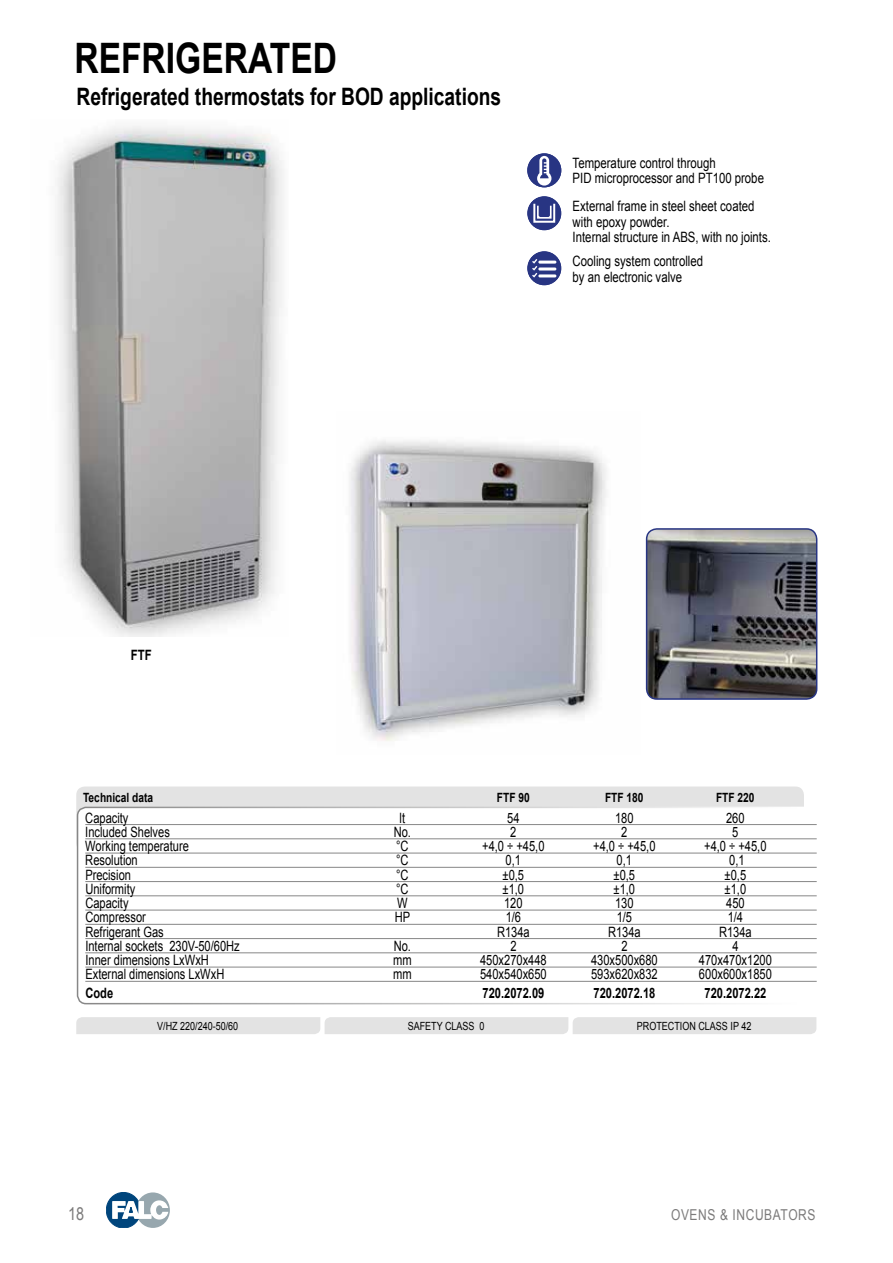
<style>
.page{position:relative;width:893px;height:1263px;background:#fff}
.page>*{position:absolute;margin:0;border:0;box-sizing:border-box;transform-origin:0 0}
.t1{font:700 42px "Arial";color:#000;scale:.8 1}
.t2{font:700 24px "Arial";color:#000;scale:.8 1}
.t3{font:18px "Arial";color:#7c7b7b;scale:.8 1}
.t4{font:15px "Arial";letter-spacing:.05em;color:#7c7b7b;scale:.8 1}
.t5{font:14.25px "Arial";color:#000;scale:.78 1}
.t6{font:14.25px/15.8px "Arial";color:#000;scale:.8 1}
.t7{font:700 14.25px "Arial";color:#000;scale:.78 1}
.t8{font:700 14.25px "Arial";color:#000;scale:.8 1}
.t9{font:700 12.75px "Arial";color:#000;scale:.8 1}
.t10{font:11.25px "Arial";color:#000;scale:.8 1}
</style>
<div class="page">
<div style="left:136px;top:1192px;width:34px;height:36px;background:#97a7ae;border-radius:50%"></div>
<div style="left:106px;top:1192px;width:35px;height:36px;background:#00457c;border-radius:50%"></div>
<div style="left:106px;top:1192px;width:35px;height:36px;border:1px solid #00457c;border-radius:50%"></div>
<svg style="left:112px;top:1200px;width:56px;height:19px"></svg>
<div style="left:742px;top:1191px;width:36px;height:38px;border:1px solid #00457c;border-radius:50%"></div>
<svg style="left:774px;top:1200px;width:4px;height:20px"></svg>
<svg style="left:527px;top:153px;width:34px;height:34px"></svg>
<div style="left:527px;top:196px;width:34px;height:34px;background:#283583;border-radius:50%"></div>
<div style="left:533px;top:203px;width:22px;height:20px;border:2px solid #fff"></div>
<svg style="left:537px;top:206px;width:15px;height:13px"></svg>
<img style="left:349px;top:440px;width:258px;height:301px">
<img style="left:57px;top:126px;width:227px;height:510px">
<img style="left:647px;top:529px;width:170px;height:170px">
<div style="left:646px;top:528px;width:171px;height:172px;border:2px solid #283583;border-radius:10px"></div>
<div style="left:527px;top:251px;width:34px;height:34px;background:#283583;border-radius:50%"></div>
<hr style="left:538px;top:261px;width:18px;height:3px;background:#fff;border-radius:2px">
<hr style="left:538px;top:267px;width:18px;height:3px;background:#fff;border-radius:2px">
<hr style="left:538px;top:274px;width:18px;height:3px;background:#fff;border-radius:2px">
<svg style="left:532px;top:259px;width:5px;height:18px"></svg>
<div style="left:76px;top:1017px;width:740px;height:17px;background:#e3e3e3"></div>
<div style="left:76px;top:786px;width:728px;height:66px;background:#e3e3e3;border-radius:9px"></div>
<div style="left:78px;top:807px;width:738px;height:197px;background:#fff;border-radius:9px"></div>
<div style="left:77px;top:807px;width:740px;height:197px;border:2px solid #fff;border-radius:9px"></div>
<hr style="left:85px;top:824px;width:732px;height:1px;background:#878787">
<hr style="left:85px;top:838px;width:732px;height:1px;background:#878787">
<hr style="left:85px;top:853px;width:732px;height:1px;background:#878787">
<hr style="left:85px;top:867px;width:732px;height:1px;background:#878787">
<hr style="left:85px;top:881px;width:732px;height:1px;background:#878787">
<hr style="left:85px;top:895px;width:732px;height:1px;background:#878787">
<hr style="left:85px;top:910px;width:732px;height:1px;background:#878787">
<hr style="left:85px;top:924px;width:732px;height:1px;background:#878787">
<hr style="left:85px;top:938px;width:732px;height:1px;background:#878787">
<hr style="left:85px;top:952px;width:732px;height:1px;background:#878787">
<hr style="left:85px;top:967px;width:732px;height:1px;background:#878787">
<hr style="left:85px;top:981px;width:732px;height:1px;background:#878787">
<h1 class="t1" style="left:74px;top:30px;width:330px">REFRIGERATED</h1>
<h2 class="t2" style="left:77px;top:80px;width:532px">Refrigerated thermostats for BOD applications</h2>
<p class="t6" style="left:573px;top:155px;width:241px">Temperature control through<br>PID microprocessor and PT100 probe</p>
<p class="t6" style="left:573px;top:198px;width:249px">External frame in steel sheet coated with epoxy powder.<br>Internal structure in ABS, with no joints.</p>
<p class="t6" style="left:573px;top:253px;width:165px">Cooling system controlled by an electronic valve</p>
<p class="t8" style="left:131px;top:645px;width:28px">FTF</p>
<p class="t9" style="left:83px;top:789px;width:89px">Technical data</p>
<p class="t9" style="left:497px;top:789px;width:43px">FTF 90</p>
<p class="t9" style="left:605px;top:789px;width:50px">FTF 180</p>
<p class="t9" style="left:716px;top:789px;width:50px">FTF 220</p>
<p class="t5" style="left:85px;top:808px;width:57px">Capacity</p>
<p class="t5" style="left:400px;top:808px;width:9px">lt</p>
<p class="t5" style="left:507px;top:808px;width:17px">54</p>
<p class="t5" style="left:615px;top:808px;width:25px">180</p>
<p class="t5" style="left:726px;top:808px;width:25px">260</p>
<p class="t5" style="left:85px;top:822px;width:110px">Included Shelves</p>
<p class="t5" style="left:394px;top:822px;width:24px">No.</p>
<p class="t5" style="left:510px;top:822px;width:9px">2</p>
<p class="t5" style="left:621px;top:822px;width:9px">2</p>
<p class="t5" style="left:732px;top:822px;width:9px">5</p>
<p class="t5" style="left:85px;top:837px;width:134px">Working temperature</p>
<p class="t5" style="left:396px;top:837px;width:17px">°C</p>
<p class="t5" style="left:482px;top:837px;width:81px">+4,0 ÷ +45,0</p>
<p class="t5" style="left:593px;top:837px;width:81px">+4,0 ÷ +45,0</p>
<p class="t5" style="left:704px;top:837px;width:81px">+4,0 ÷ +45,0</p>
<p class="t5" style="left:85px;top:851px;width:69px">Resolution</p>
<p class="t5" style="left:396px;top:851px;width:17px">°C</p>
<p class="t5" style="left:506px;top:851px;width:21px">0,1</p>
<p class="t5" style="left:617px;top:851px;width:21px">0,1</p>
<p class="t5" style="left:729px;top:851px;width:21px">0,1</p>
<p class="t5" style="left:85px;top:865px;width:60px">Precision</p>
<p class="t5" style="left:396px;top:865px;width:17px">°C</p>
<p class="t5" style="left:503px;top:865px;width:29px">±0,5</p>
<p class="t5" style="left:614px;top:865px;width:29px">±0,5</p>
<p class="t5" style="left:725px;top:865px;width:29px">±0,5</p>
<p class="t5" style="left:85px;top:879px;width:66px">Uniformity</p>
<p class="t5" style="left:396px;top:879px;width:17px">°C</p>
<p class="t5" style="left:503px;top:879px;width:29px">±1,0</p>
<p class="t5" style="left:614px;top:879px;width:29px">±1,0</p>
<p class="t5" style="left:725px;top:879px;width:29px">±1,0</p>
<p class="t5" style="left:85px;top:894px;width:57px">Capacity</p>
<p class="t5" style="left:397px;top:894px;width:15px">W</p>
<p class="t5" style="left:504px;top:894px;width:25px">120</p>
<p class="t5" style="left:615px;top:894px;width:25px">130</p>
<p class="t5" style="left:726px;top:894px;width:25px">450</p>
<p class="t5" style="left:85px;top:908px;width:79px">Compressor</p>
<p class="t5" style="left:395px;top:908px;width:21px">HP</p>
<p class="t5" style="left:506px;top:908px;width:21px">1/6</p>
<p class="t5" style="left:617px;top:908px;width:21px">1/5</p>
<p class="t5" style="left:728px;top:908px;width:21px">1/4</p>
<p class="t5" style="left:85px;top:922px;width:102px">Refrigerant Gas</p>
<p class="t5" style="left:497px;top:922px;width:43px">R134a</p>
<p class="t5" style="left:608px;top:922px;width:43px">R134a</p>
<p class="t5" style="left:719px;top:922px;width:43px">R134a</p>
<p class="t5" style="left:85px;top:936px;width:200px">Internal sockets 230V-50/60Hz</p>
<p class="t5" style="left:394px;top:936px;width:24px">No.</p>
<p class="t5" style="left:510px;top:936px;width:9px">2</p>
<p class="t5" style="left:621px;top:936px;width:9px">2</p>
<p class="t5" style="left:732px;top:936px;width:9px">4</p>
<p class="t5" style="left:85px;top:951px;width:160px">Inner dimensions LxWxH</p>
<p class="t5" style="left:393px;top:951px;width:25px">mm</p>
<p class="t5" style="left:480px;top:951px;width:87px">450x270x448</p>
<p class="t5" style="left:591px;top:951px;width:87px">430x500x680</p>
<p class="t5" style="left:699px;top:951px;width:95px">470x470x1200</p>
<p class="t5" style="left:85px;top:965px;width:180px">External dimensions LxWxH</p>
<p class="t5" style="left:393px;top:965px;width:25px">mm</p>
<p class="t5" style="left:480px;top:965px;width:87px">540x540x650</p>
<p class="t5" style="left:591px;top:965px;width:87px">593x620x832</p>
<p class="t5" style="left:699px;top:965px;width:95px">600x600x1850</p>
<p class="t7" style="left:85px;top:983px;width:37px">Code</p>
<p class="t7" style="left:483px;top:983px;width:81px">720.2072.09</p>
<p class="t7" style="left:594px;top:983px;width:81px">720.2072.18</p>
<p class="t7" style="left:704px;top:983px;width:81px">720.2072.22</p>
<p class="t10" style="left:157px;top:1018px;width:103px">V/HZ 220/240-50/60</p>
<p class="t10" style="left:408px;top:1018px;width:98px">SAFETY CLASS 0</p>
<p class="t10" style="left:637px;top:1018px;width:144px">PROTECTION CLASS IP 42</p>
<p class="t3" style="left:68px;top:1202px;width:22px">18</p>
<p class="t4" style="left:671px;top:1205px;width:182px">OVENS &amp; INCUBATORS</p>
</div>
